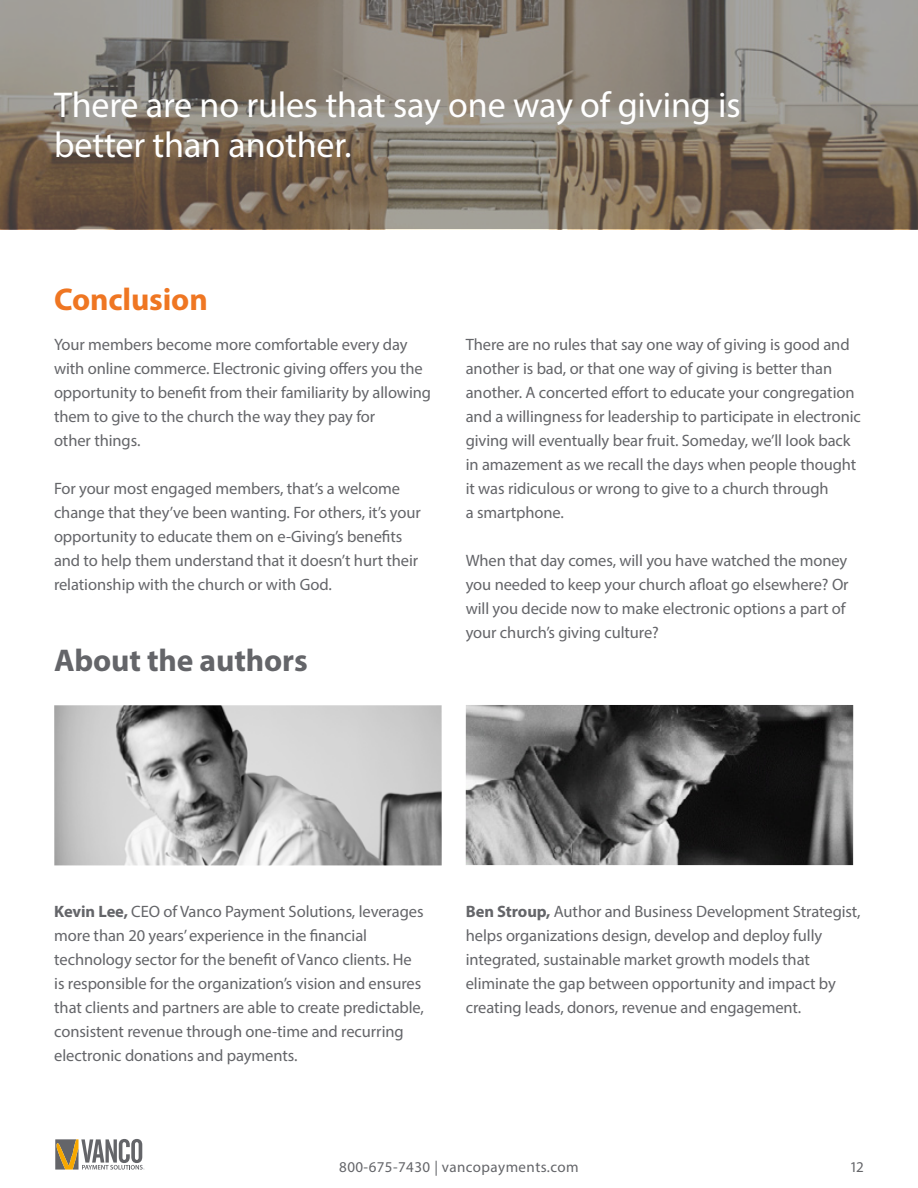
<style>
.page{position:relative;width:918px;height:1188px;background:#fff}
.page>*{position:absolute;margin:0;border:0;box-sizing:border-box;transform-origin:0 0}
.t1{font:36px/40.5px "Myriad Pro";letter-spacing:-.005em;color:#fff}
.t2{font:700 31.5px "Myriad Pro";letter-spacing:-.005em;color:#646569}
.t3{font:700 31.5px "Myriad Pro";letter-spacing:-.005em;color:#ef7622}
.t4{font:16.5px/24px "Myriad Pro";letter-spacing:-.005em;color:#646569}
.t5{font:15px "Myriad Pro";letter-spacing:.03em;color:#646569}
.s1{font-weight:700}
</style>
<div class="page">
<svg style="left:55px;top:1139px;width:90px;height:31px"></svg>
<img style="left:466px;top:705px;width:387px;height:160px">
<img style="left:54px;top:705px;width:388px;height:160px">
<svg style="left:0;top:0;width:918px;height:229px;background:#82786c"></svg>
<h1 class="t1" style="left:54px;top:84px;width:688px">There are no rules that say one way of giving is better than another.</h1>
<h2 class="t3" style="left:54px;top:279px;width:155px">Conclusion</h2>
<p class="t4" style="left:54px;top:332px;width:379px">Your members become more comfortable every day with online commerce. Electronic giving offers you the opportunity to benefit from their familiarity by allowing them to give to the church the way they pay for<br>other things.</p>
<p class="t4" style="left:54px;top:476px;width:368px">For your most engaged members, that’s a welcome change that they’ve been wanting. For others, it’s your opportunity to educate them on e-Giving’s benefits and to help them understand that it doesn’t hurt their relationship with the church or with God.</p>
<h2 class="t2" style="left:54px;top:640px;width:255px">About the authors</h2>
<p class="t4" style="left:466px;top:332px;width:397px">There are no rules that say one way of giving is good and another is bad, or that one way of giving is better than another. A concerted effort to educate your congregation and a willingness for leadership to participate in electronic giving will eventually bear fruit. Someday, we’ll look back in amazement as we recall the days when people thought it was ridiculous or wrong to give to a church through<br>a smartphone.</p>
<p class="t4" style="left:466px;top:548px;width:384px">When that day comes, will you have watched the money you needed to keep your church afloat go elsewhere? Or will you decide now to make electronic options a part of your church’s giving culture?</p>
<p class="t4" style="left:54px;top:899px;width:371px"><span class="s1">Kevin Lee,</span> CEO of Vanco Payment Solutions, leverages more than 20 years’ experience in the financial technology sector for the benefit of Vanco clients. He is responsible for the organization’s vision and ensures that clients and partners are able to create predictable, consistent revenue through one-time and recurring electronic donations and payments.</p>
<p class="t4" style="left:466px;top:899px;width:396px"><span class="s1">Ben Stroup,</span> Author and Business Development Strategist, helps organizations design, develop and deploy fully integrated, sustainable market growth models that eliminate the gap between opportunity and impact by creating leads, donors, revenue and engagement.</p>
<p class="t5" style="left:339px;top:1157px;width:241px">800-675-7430 | vancopayments.com</p>
<p class="t5" style="left:850px;top:1157px;width:16px">12</p>
</div>
